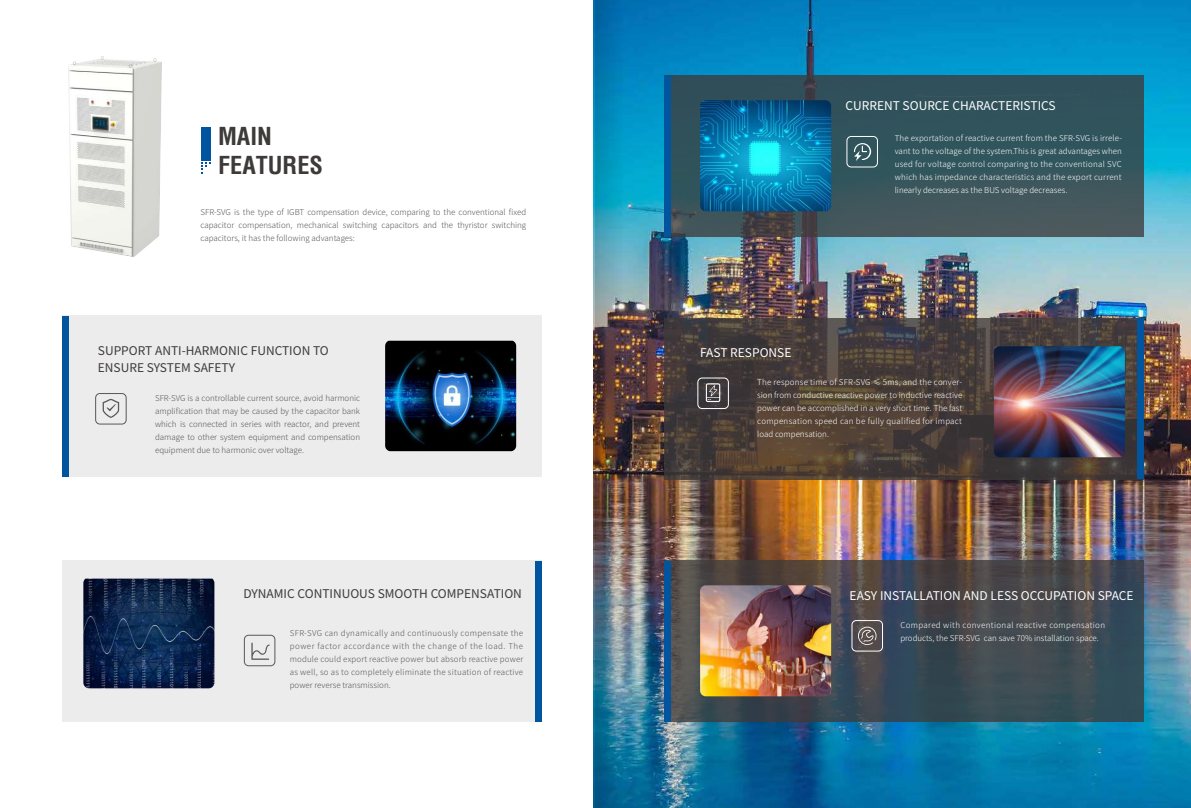
<style>
.page{position:relative;width:1191px;height:808px;background:#fff}
.page>*{position:absolute;margin:0;border:0;box-sizing:border-box;transform-origin:0 0}
.t1{font:700 condensed 24.2px/29px "Helvetica";color:#3e3a39}
.t2{font:12px/17px "Noto Sans Hans";color:#3e3a39}
.t3{font:12px "Noto Sans Hans";color:#fff}
.t4{font:300 8px/13px "Noto Sans Hans";color:#595757;text-align:justify}
.t5{font:300 8px/13px "Noto Sans Hans";color:#fff;text-align:justify}
.t6{font:300 8px/13px "Noto Sans Hans";letter-spacing:.025em;color:#fff}
</style>
<div class="page">
<div style="left:62px;top:561px;width:479px;height:161px;background:#ececed"></div>
<div style="left:201px;top:127px;width:9px;height:34px;background:#00559e"></div>
<svg style="left:201px;top:162px;width:9px;height:11px"></svg>
<div style="left:244px;top:635px;width:31px;height:31px;border:1px solid #595757;border-radius:4px"></div>
<div style="left:62px;top:316px;width:479px;height:161px;background:#ececed"></div>
<div style="left:62px;top:316px;width:6px;height:161px;background:#00559e"></div>
<div style="left:535px;top:561px;width:6px;height:161px;background:#00559e"></div>
<div style="left:95px;top:393px;width:31px;height:31px;border:1px solid #595757;border-radius:4px"></div>
<svg style="left:103px;top:399px;width:16px;height:19px"></svg>
<img style="left:83px;top:579px;width:131px;height:109px">
<svg style="left:251px;top:643px;width:19px;height:17px"></svg>
<img style="left:594px;top:0;width:597px;height:808px">
<svg style="left:670px;top:76px;width:473px;height:161px;fill:#30545c"></svg>
<div style="left:664px;top:76px;width:6px;height:161px;background:#00559e"></div>
<img style="left:700px;top:100px;width:131px;height:111px">
<div style="left:846px;top:136px;width:31px;height:31px;border:1px solid #fff;border-radius:4px"></div>
<svg style="left:854px;top:143px;width:17px;height:18px"></svg>
<svg style="left:670px;top:561px;width:473px;height:161px"></svg>
<img style="left:700px;top:585px;width:131px;height:111px">
<div style="left:664px;top:561px;width:6px;height:161px;background:#00559e"></div>
<div style="left:851px;top:620px;width:31px;height:31px;border:1px solid #fff;border-radius:4px"></div>
<svg style="left:858px;top:627px;width:18px;height:18px"></svg>
<svg style="left:664px;top:318px;width:473px;height:161px"></svg>
<div style="left:1137px;top:318px;width:6px;height:161px;background:#00559e"></div>
<img style="left:994px;top:346px;width:130px;height:111px">
<div style="left:697px;top:378px;width:31px;height:31px;border:1px solid #fff;border-radius:4px"></div>
<svg style="left:706px;top:383px;width:14px;height:19px"></svg>
<img style="left:385px;top:341px;width:131px;height:110px">
<img style="left:68px;top:56px;width:94px;height:200px">
<img style="left:595px;top:0;width:28px;height:808px">
<h1 class="t1" style="left:218px;top:122px;width:106px">MAIN<br>FEATURES</h1>
<p class="t4" style="left:200px;top:206px;width:327px">SFR-SVG is the type of IGBT compensation device, comparing to the conventional fixed capacitor compensation, mechanical switching capacitors and the thyristor switching capacitors, it has the following advantages:</p>
<h2 class="t2" style="left:98px;top:342px;width:232px">SUPPORT ANTI-HARMONIC FUNCTION TO<br>ENSURE SYSTEM SAFETY</h2>
<p class="t4" style="left:155px;top:391px;width:207px">SFR-SVG is a controllable current source, avoid harmonic amplification that may be caused by the capacitor bank which is connected in series with reactor, and prevent damage to other system equipment and compensation equipment due to harmonic over voltage.</p>
<h2 class="t2" style="left:244px;top:585px;width:280px">DYNAMIC CONTINUOUS SMOOTH COMPENSATION</h2>
<p class="t4" style="left:290px;top:627px;width:235px">SFR-SVG can dynamically and continuously compensate the power factor accordance with the change of the load. The module could export reactive power but absorb reactive power as well, so as to completely eliminate the situation of reactive power reverse transmission.</p>
<h2 class="t3" style="left:845px;top:99px;width:212px">CURRENT SOURCE CHARACTERISTICS</h2>
<p class="t5" style="left:894px;top:131px;width:229px">The exportation of reactive current from the SFR-SVG is irrele&shy;vant to the voltage of the system.This is great advantages when used for voltage control comparing to the conventional SVC which has impedance characteristics and the export current linearly decreases as the BUS voltage decreases.</p>
<h2 class="t3" style="left:700px;top:346px;width:93px">FAST RESPONSE</h2>
<p class="t5" style="left:757px;top:376px;width:206px">The response time of SFR-SVG ≤ 5ms, and the conver&shy;sion from conductive reactive power to inductive reactive power can be accomplished in a very short time. The fast compensation speed can be fully qualified for impact load compensation.</p>
<h2 class="t3" style="left:849px;top:589px;width:285px">EASY INSTALLATION AND LESS OCCUPATION SPACE</h2>
<p class="t6" style="left:900px;top:618px;width:206px">Compared with conventional reactive compensation products, the SFR-SVG can save 70% installation space.</p>
</div>
